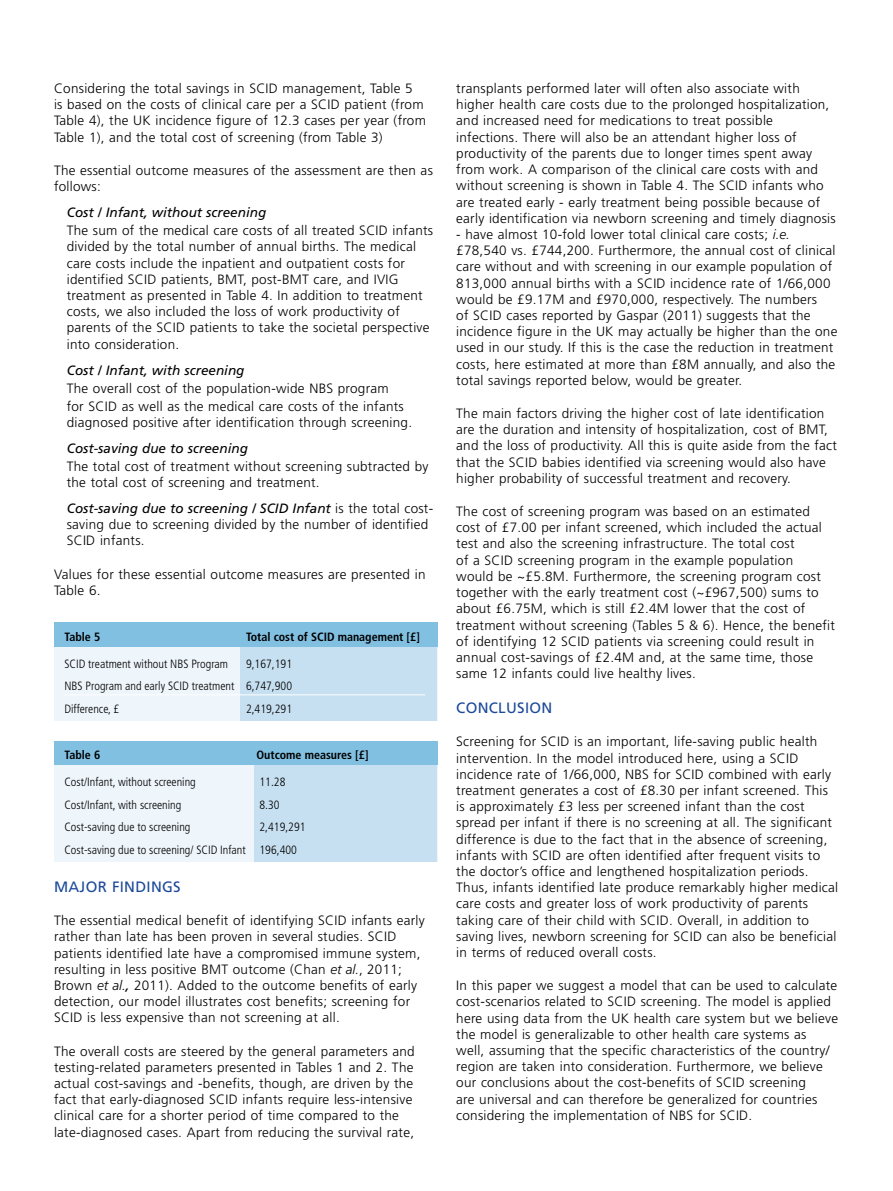
<style>
.page{position:relative;width:893px;height:1191px;background:#fff}
.page>*{position:absolute;margin:0;border:0;box-sizing:border-box;transform-origin:0 0}
.t1{font:15px "Frutiger";letter-spacing:.02em;color:#1b4999}
.t2{font:300 13.5px/16.2px "Frutiger";letter-spacing:.02em;color:#000}
.t3{font:italic 13.5px "Frutiger";color:#000}
.t4{font:300 condensed 12px/22.5px "Frutiger";color:#000;text-align:justify}
.t5{font:700 condensed 12px "Frutiger";color:#000}
.s1{font-weight:400;font-style:italic}
.s2{font-style:italic}
</style>
<div class="page">
<div style="left:54px;top:741px;width:383px;height:24px;background:#82c0e2"></div>
<div style="left:54px;top:765px;width:383px;height:96px;background:#eef5fb"></div>
<div style="left:254px;top:765px;width:183px;height:96px;background:#c7e0f1"></div>
<div style="left:54px;top:622px;width:383px;height:25px;background:#82c0e2"></div>
<div style="left:54px;top:647px;width:383px;height:73px;background:#eef5fb"></div>
<div style="left:241px;top:647px;width:196px;height:73px;background:#c7e0f1"></div>
<hr style="left:64px;top:694px;width:361px;height:1px;background:#fff">
<p class="t2" style="left:54px;top:80px;width:373px">Considering the total savings in SCID management, Table 5<br>is based on the costs of clinical care per a SCID patient (from Table 4), the UK incidence figure of 12.3 cases per year (from Table 1), and the total cost of screening (from Table 3)</p>
<p class="t2" style="left:54px;top:162px;width:380px">The essential outcome measures of the assessment are then as follows:</p>
<p class="t3" style="left:67px;top:205px;width:201px">Cost / Infant, without screening</p>
<p class="t2" style="left:67px;top:222px;width:368px">The sum of the medical care costs of all treated SCID infants divided by the total number of annual births. The medical care costs include the inpatient and outpatient costs for identified SCID patients, BMT, post-BMT care, and IVIG treatment as presented in Table 4. In addition to treatment costs, we also included the loss of work productivity of parents of the SCID patients to take the societal perspective into consideration.</p>
<p class="t3" style="left:67px;top:362px;width:179px">Cost / Infant, with screening</p>
<p class="t2" style="left:67px;top:379px;width:339px;line-height:18px">The overall cost of the population-wide NBS program for SCID as well as the medical care costs of the infants</p>
<p class="t2" style="left:67px;top:414px;width:347px">diagnosed positive after identification through screening.</p>
<p class="t3" style="left:67px;top:440px;width:183px">Cost-saving due to screening</p>
<p class="t2" style="left:67px;top:458px;width:363px">The total cost of treatment without screening subtracted by the total cost of screening and treatment.</p>
<p class="t2" style="left:67px;top:500px;width:367px"><span class="s1">Cost-saving due to screening / SCID Infant</span> is the total cost&shy;saving due to screening divided by the number of identified<br>SCID infants.</p>
<p class="t2" style="left:54px;top:566px;width:373px">Values for these essential outcome measures are presented in<br>Table 6.</p>
<p class="t5" style="left:64px;top:629px;width:37px">Table 5</p>
<p class="t5" style="left:246px;top:629px;width:175px">Total cost of SCID management [£]</p>
<p class="t4" style="left:64px;top:652px;width:165px">SCID treatment without NBS Program</p>
<p class="t4" style="left:64px;top:652px;width:229px;text-indent:182px">9,167,191<br>NBS Program and early SCID treatment 6,747,900<br>Difference, £</p>
<p class="t4" style="left:246px;top:697px;width:48px">2,419,291</p>
<p class="t5" style="left:64px;top:748px;width:37px">Table 6</p>
<p class="t5" style="left:256px;top:748px;width:114px">Outcome measures [£]</p>
<p class="t4" style="left:64px;top:771px;width:133px">Cost/Infant, without screening</p>
<p class="t4" style="left:260px;top:771px;width:27px">11.28</p>
<p class="t4" style="left:64px;top:793px;width:118px">Cost/Infant, with screening</p>
<p class="t4" style="left:260px;top:793px;width:22px">8.30</p>
<p class="t4" style="left:64px;top:816px;width:128px">Cost-saving due to screening</p>
<p class="t4" style="left:64px;top:816px;width:243px;text-indent:195px">2,419,291<br>Cost-saving due to screening/ SCID Infant 196,400</p>
<p class="t1" style="left:54px;top:878px;width:128px">MAJOR FINDINGS</p>
<p class="t2" style="left:54px;top:912px;width:372px">The essential medical benefit of identifying SCID infants early rather than late has been proven in several studies. SCID patients identified late have a compromised immune system, resulting in less positive BMT outcome (Chan <span class="s2">et al.</span>, 2011; Brown <span class="s2">et al.</span><span class="s1">,</span> 2011). Added to the outcome benefits of early detection, our model illustrates cost benefits; screening for SCID is less expensive than not screening at all.</p>
<p class="t2" style="left:54px;top:1043px;width:362px">The overall costs are steered by the general parameters and testing-related parameters presented in Tables 1 and 2. The actual cost-savings and -benefits, though, are driven by the fact that early-diagnosed SCID infants require less-intensive clinical care for a shorter period of time compared to the late-diagnosed cases. Apart from reducing the survival rate,</p>
<p class="t2" style="left:456px;top:80px;width:381px">transplants performed later will often also associate with higher health care costs due to the prolonged hospitalization, and increased need for medications to treat possible infections. There will also be an attendant higher loss of productivity of the parents due to longer times spent away from work. A comparison of the clinical care costs with and without screening is shown in Table 4. The SCID infants who are treated early - early treatment being possible because of early identification via newborn screening and timely diagnosis</p>
<p class="t2" style="left:456px;top:226px;width:383px">- have almost 10-fold lower total clinical care costs; <span class="s2">i.e. </span>£78,540 vs. £744,200. Furthermore, the annual cost of clinical care without and with screening in our example population of 813,000 annual births with a SCID incidence rate of 1/66,000 would be £9.17M and £970,000, respectively. The numbers<br>of SCID cases reported by Gaspar (2011) suggests that the incidence figure in the UK may actually be higher than the one used in our study. If this is the case the reduction in treatment costs, here estimated at more than £8M annually, and also the total savings reported below, would be greater.</p>
<p class="t2" style="left:456px;top:405px;width:382px">The main factors driving the higher cost of late identification are the duration and intensity of hospitalization, cost of BMT, and the loss of productivity. All this is quite aside from the fact that the SCID babies identified via screening would also have higher probability of successful treatment and recovery.</p>
<p class="t2" style="left:456px;top:503px;width:380px">The cost of screening program was based on an estimated cost of £7.00 per infant screened, which included the actual test and also the screening infrastructure. The total cost<br>of a SCID screening program in the example population<br>would be ~£5.8M. Furthermore, the screening program cost together with the early treatment cost (~£967,500) sums to about £6.75M, which is still £2.4M lower that the cost of treatment without screening (Tables 5 &amp; 6). Hence, the benefit of identifying 12 SCID patients via screening could result in annual cost-savings of £2.4M and, at the same time, those same 12 infants could live healthy lives.</p>
<p class="t1" style="left:456px;top:699px;width:98px">CONCLUSION</p>
<p class="t2" style="left:456px;top:734px;width:383px">Screening for SCID is an important, life-saving public health intervention. In the model introduced here, using a SCID incidence rate of 1/66,000, NBS for SCID combined with early treatment generates a cost of £8.30 per infant screened. This is approximately £3 less per screened infant than the cost spread per infant if there is no screening at all. The significant difference is due to the fact that in the absence of screening, infants with SCID are often identified after frequent visits to the doctor’s office and lengthened hospitalization periods.<br>Thus, infants identified late produce remarkably higher medical care costs and greater loss of work productivity of parents taking care of their child with SCID. Overall, in addition to saving lives, newborn screening for SCID can also be beneficial in terms of reduced overall costs.</p>
<p class="t2" style="left:456px;top:977px;width:383px">In this paper we suggest a model that can be used to calculate cost-scenarios related to SCID screening. The model is applied here using data from the UK health care system but we believe the model is generalizable to other health care systems as<br>well, assuming that the specific characteristics of the country/ region are taken into consideration. Furthermore, we believe our conclusions about the cost-benefits of SCID screening<br>are universal and can therefore be generalized for countries considering the implementation of NBS for SCID.</p>
</div>
